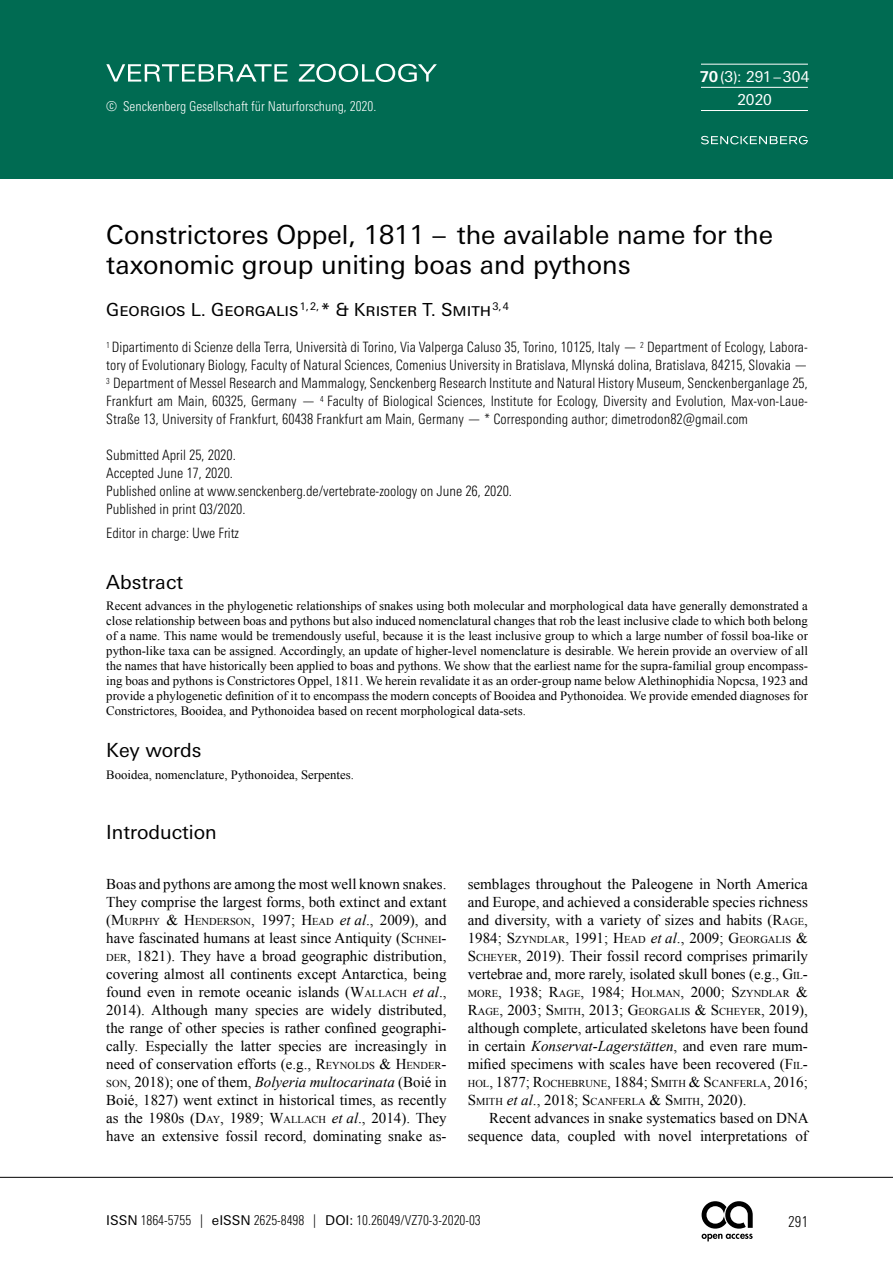
<style>
.page{position:relative;width:893px;height:1263px;background:#fff}
.page>*{position:absolute;margin:0;border:0;box-sizing:border-box;transform-origin:0 0}
.t1{font:26.25px/30px "Univers Next W1 G";color:#000}
.t2{font:19.5px "Univers Next W1 G";color:#000}
.t3{font:18px "Univers Next W1 G";letter-spacing:-.005em;color:#000}
.t4{font:15px/18px "Times New Roman PSMT2";color:#000}
.t5{font:15px/18px "Times New Roman";color:#000}
.t6{font:15px "Times New Roman";color:#000}
.t7{font:15px/22.8px "Univers Next W1 G Regular 3";color:#fff;text-align:center}
.t8{font:300 condensed 15px "Univers Next Pro";color:#000}
.t9{font:300 condensed 14.25px/18px "Univers Next Pro";color:#000;text-align:justify}
.t10{font:300 condensed 13.5px "Univers Next Pro";color:#000}
.t11{font:13.5px "Univers Next Pro Light Cond 3";color:#fff}
.t12{font:12.75px/15px "Times New Roman PSMT2";color:#000;text-align:justify}
.t13{font:12.75px/15px "Times New Roman";color:#000}
.t14{font:10.5px/18px "Times New Roman";color:#000}
.s1{font-family:"Univers Next W1 G";font-weight:700}
.s2{font-family:"Times New Roman PSMT2"}
.s3{font-family:"Times New Roman"}
.s4{font-family:"Times New Roman";font-size:10.5px}
.s5{font-family:"Times New Roman";font-style:italic}
.s6{font-size:10.5px}
.s7{font-style:italic}
.s8{font-size:15px}
.s9{font-style:italic;font-size:15px}
.s10{font-family:"Times New Roman PSMT2";font-size:15px}
.s11{font-style:inherit}
.s12{font-family:"Univers Next W1 G Regular 2";font-weight:400;font-stretch:normal}
.s13{font-family:"Univers Next Pro Light Cond 2";font-weight:400;font-stretch:normal}
.s14{font-family:"Univers Next W1 G";font-weight:400;font-stretch:normal}
</style>
<div class="page">
<hr style="left:0;top:1177px;width:893px;height:1px;background:#000">
<svg style="left:702px;top:1234px;width:51px;height:7px"></svg>
<svg style="left:702px;top:1201px;width:51px;height:27px"></svg>
<div style="left:0;top:0;width:893px;height:178px;background:#006b52"></div>
<hr style="left:701px;top:64px;width:107px;height:1px;background:#fff">
<hr style="left:701px;top:110px;width:107px;height:1px;background:#fff">
<hr style="left:701px;top:87px;width:107px;height:1px;background:#fff">
<svg style="left:701px;top:136px;width:107px;height:9px"></svg>
<svg style="left:106px;top:64px;width:331px;height:18px"></svg>
<p class="t11" style="left:106px;top:98px;width:271px">© Senckenberg Gesellschaft für Naturforschung, 2020.</p>
<p class="t7" style="left:700px;top:65px;width:111px"><span class="s1">70</span>(3): 291–304<br>2020</p>
<h1 class="t1" style="left:106px;top:220px;width:668px">Constrictores Oppel, 1811 – the available name for the taxonomic group uniting boas and pythons</h1>
<p class="t3" style="left:106px;top:300px;width:404px">Georgios L. Georgalis<sup>1,2,</sup>* &amp; Krister T. Smith<sup>3,4</sup></p>
<p class="t9" style="left:106px;top:338px;width:703px"><sup>1</sup> Dipartimento di Scienze della Terra, Università di Torino, Via Valperga Caluso 35, Torino, 10125, Italy — <sup>2</sup> Department of Ecology, Labora&shy;tory of Evolutionary Biology, Faculty of Natural Sciences, Comenius University in Bratislava, Mlynská dolina, Bratislava, 84215, Slovakia — <sup>3</sup> Department of Messel Research and Mammalogy, Senckenberg Research Institute and Natural History Museum, Senckenberganlage 25, Frankfurt am Main, 60325, Germany — <sup>4</sup> Faculty of Biological Sciences, Institute for Ecology, Diversity and Evolution, Max-von-Laue-Straße 13, University of Frankfurt, 60438 Frankfurt am Main, Germany — * Corresponding author; dimetrodon82@gmail.com</p>
<p class="t9" style="left:106px;top:446px;width:407px;text-align:left">Submitted April 25, 2020.<br>Accepted June 17, 2020.<br>Published online at www.senckenberg.de/vertebrate-zoology on June 26, 2020.<br>Published in print Q3/2020.</p>
<p class="t9" style="left:106px;top:524px;width:134px">Editor in charge: Uwe Fritz</p>
<h2 class="t2" style="left:106px;top:571px;width:78px">Abstract</h2>
<p class="t12" style="left:106px;top:598px;width:703px">Recent advances in the phylogenetic relationships of snakes using both molecular and morphological data have generally demonstrated a close relationship between boas and pythons but also induced nomenclatural changes that rob the least inclusive clade to which both belong of a name. This name would be tremendously useful, because it is the least inclusive group to which a large number of fossil boa-like or python-like taxa can be assigned. Accordingly, an update of higher-level nomenclature is desirable. We herein provide an overview of all the names that have historically been applied to boas and pythons. We show that the earliest name for the supra-familial group encompass&shy;ing boas and pythons is Constrictores Oppel, 1811. We herein revalidate it as an order-group name below Alethinophidia Nopcsa, 1923 and</p>
<p class="t13" style="left:106px;top:688px;width:703px">provide a phylogenetic definition of it to encompass the modern concepts of Booidea and Pythonoidea. We provide emended diagnoses for<br>Constrictores, Booidea, and Pythonoidea based on recent morphological data-sets<span class="s2">.</span></p>
<h2 class="t2" style="left:106px;top:739px;width:97px">Key words</h2>
<p class="t13" style="left:106px;top:766px;width:249px">Booidea, nomenclature, Pythonoidea, Serpentes.</p>
<h2 class="t2" style="left:106px;top:821px;width:112px">Introduction</h2>
<p class="t5" style="left:106px;top:875px;width:342px">Boas and pythons are among the most well known snakes.</p>
<p class="t4" style="left:106px;top:893px;width:342px;text-align:justify">They comprise the largest forms, both extinct and extant (<span class="s3">M</span><span class="s4">URPHY</span> <span class="s3">&amp; H</span><span class="s4">ENDERSON</span>, 1997; <span class="s3">H</span><span class="s4">EAD</span> <span class="s5">et al</span>., 2009), and have fascinated humans at least since Antiquity (<span class="s3">S</span> <span class="s4">CHNEI</span><span class="s3">-</span><span class="s4">DER</span>, 1821). They have a broad geographic distribution, covering almost all continents except Antarctica, being found even in remote oceanic islands (<span class="s3">W</span><span class="s4">ALLACH</span> <span class="s5">et al</span>., 2014). Although many species are widely distributed,</p>
<p class="t5" style="left:106px;top:1019px;width:342px">the range of other species is rather confined geographi<span class="s2">-</span></p>
<p class="t4" style="left:106px;top:1037px;width:342px">cally. Especially the latter species are increasingly in need of conservation efforts (e.g., <span class="s3">R</span><span class="s4">EYNOLDS</span> <span class="s3">&amp; H</span><span class="s4">ENDER</span><span class="s3">-</span></p>
<p class="t5" style="left:106px;top:1073px;width:342px"><span class="s6">SON</span><span class="s2">, 2018); one of them,</span> <span class="s7">Bolyeria multocarinata</span> (Boié in<br>Boié, 1827) went extinct in historical times, as recently</p>
<p class="t4" style="left:106px;top:1109px;width:342px">as the 1980s (<span class="s3">D</span><span class="s4">AY</span><span class="s3">, 1989; W</span><span class="s4">ALLACH</span> <span class="s5">et al</span>., 2014). They have an extensive fossil record, dominating snake as-</p>
<p class="t5" style="left:468px;top:875px;width:342px">semblages throughout the Paleogene in North America</p>
<p class="t4" style="left:468px;top:893px;width:342px">and Europe, and achieved a considerable species richness and diversity, with a variety of sizes and habits (<span class="s3">R</span><span class="s4">AGE</span><span class="s3">,</span></p>
<p class="t14" style="left:468px;top:930px;width:342px"><span class="s8">1984; S</span>ZYNDLAR<span class="s8">, 1991; H</span>EAD <span class="s9">et al</span><span class="s10">., 2009;</span> <span class="s8">G</span>EORGALIS <span class="s8">&amp;</span></p>
<p class="t4" style="left:468px;top:947px;width:342px"><span class="s3">S</span> <span class="s4">CHEYER</span>, 2019). Their fossil record comprises primarily vertebrae and, more rarely, isolated skull bones (e.g., <span class="s3">G</span><span class="s4">IL</span><span class="s3">-</span></p>
<p class="t6" style="left:468px;top:982px;width:342px"><span class="s6">MORE</span>, 1938; R<span class="s6">AGE</span>, 1984; H<span class="s6">OLMAN</span>, 2000; S<span class="s6">ZYNDLAR</span> &amp;</p>
<p class="t14" style="left:468px;top:1002px;width:342px"><span class="s8">R</span>AGE<span class="s8">, 2003; S</span>MITH<span class="s8">, 2013; G</span>EORGALIS <span class="s8">&amp; S</span> CHEYER<span class="s10">, 2019),</span></p>
<p class="t4" style="left:468px;top:1019px;width:342px">although complete, articulated skeletons have been found in certain <span class="s5">Konservat-Lagerstätten</span>, and even rare mum-</p>
<p class="t5" style="left:468px;top:1055px;width:342px">mified specimens with scales have been recovered (<span class="s11">F</span><span class="s6">IL</span><span class="s11">-</span></p>
<p class="t14" style="left:468px;top:1074px;width:342px">HOL<span class="s8">, 1877; R</span>OCHEBRUNE<span class="s8">, 1884; S</span>MITH <span class="s8">&amp; S</span> CANFERLA<span class="s8">, 2016;<br>S</span> MITH <span class="s9">et al</span><span class="s10">., 2018;</span> <span class="s8">S</span> CANFERLA <span class="s8">&amp; S</span> MITH<span class="s10">, 2020).</span></p>
<p class="t4" style="left:468px;top:1109px;width:343px;text-align:right">Recent advances in snake systematics based on DNA sequence data, coupled with novel interpretations of</p>
<p class="t10" style="left:106px;top:1212px;width:376px"><span class="s12">ISSN</span> <span class="s13">1864-5755 |</span> <span class="s12">eISSN</span> <span class="s13">2625-8498 |</span> <span class="s14">DOI:</span> 10.26049/VZ70-3-2020-03</p>
<p class="t8" style="left:788px;top:1213px;width:21px">291</p>
</div>
